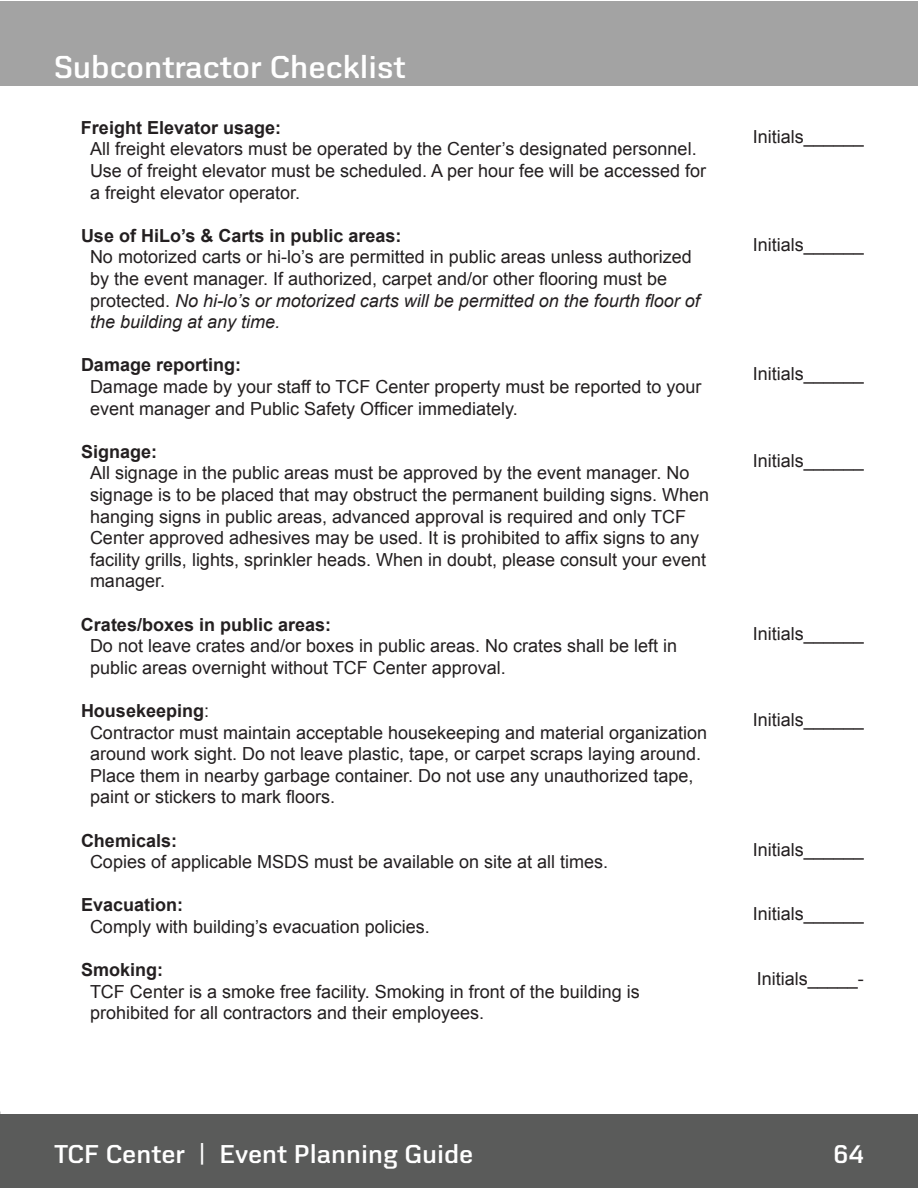
<style>
.page{position:relative;width:918px;height:1188px;background:#fff}
.page>*{position:absolute;margin:0;border:0;box-sizing:border-box;transform-origin:0 0}
.t1{font:600 33px "Agita";color:#fff}
.t2{font:600 27px "Agita";color:#fff}
.t3{font:18px/21.6px "Arial";color:#231f20}
.t4{font:700 18px "Arial";color:#231f20}
.s1{font-style:italic}
.s2{font-weight:700}
</style>
<div class="page">
<div style="left:0;top:1115px;width:918px;height:73px;background:#5a5b5a"></div>
<div style="left:0;top:2px;width:918px;height:84px;background:#a3a3a3"></div>
<h1 class="t1" style="left:54px;top:50px;width:353px">Subcontractor Checklist</h1>
<p class="t4" style="left:81px;top:115px;width:202px">Freight Elevator usage:</p>
<p class="t3" style="left:90px;top:138px;width:618px">All freight elevators must be operated by the Center’s designated personnel.<br>Use of freight elevator must be scheduled. A per hour fee will be accessed for a freight elevator operator.</p>
<p class="t4" style="left:81px;top:223px;width:322px">Use of HiLo’s &amp; Carts in public areas:</p>
<p class="t3" style="left:90px;top:246px;width:611px">No motorized carts or hi-lo’s are permitted in public areas unless authorized by the event manager. If authorized, carpet and/or other flooring must be protected. <span class="s1">No hi-lo’s or motorized carts will be permitted on the fourth floor of the building at any time.</span></p>
<p class="t4" style="left:81px;top:353px;width:162px">Damage reporting:</p>
<p class="t3" style="left:90px;top:376px;width:613px">Damage made by your staff to TCF Center property must be reported to your event manager and Public Safety Officer immediately.</p>
<p class="t4" style="left:81px;top:439px;width:78px">Signage:</p>
<p class="t3" style="left:90px;top:462px;width:621px">All signage in the public areas must be approved by the event manager. No signage is to be placed that may obstruct the permanent building signs. When hanging signs in public areas, advanced approval is required and only TCF Center approved adhesives may be used. It is prohibited to affix signs to any facility grills, lights, sprinkler heads. When in doubt, please consult your event manager.</p>
<p class="t4" style="left:81px;top:612px;width:252px">Crates/boxes in public areas:</p>
<p class="t3" style="left:90px;top:635px;width:589px">Do not leave crates and/or boxes in public areas. No crates shall be left in public areas overnight without TCF Center approval.</p>
<p class="t3" style="left:90px;top:700px;width:619px;text-indent:-9px"><span class="s2">Housekeeping</span>:<br>Contractor must maintain acceptable housekeeping and material organization around work sight. Do not leave plastic, tape, or carpet scraps laying around.<br>Place them in nearby garbage container. Do not use any unauthorized tape, paint or stickers to mark floors.</p>
<p class="t4" style="left:81px;top:828px;width:98px">Chemicals:</p>
<p class="t3" style="left:90px;top:851px;width:520px">Copies of applicable MSDS must be available on site at all times.</p>
<p class="t4" style="left:81px;top:893px;width:104px">Evacuation:</p>
<p class="t3" style="left:90px;top:916px;width:341px">Comply with building’s evacuation policies.</p>
<p class="t4" style="left:81px;top:958px;width:84px">Smoking:</p>
<p class="t3" style="left:90px;top:981px;width:551px">TCF Center is a smoke free facility. Smoking in front of the building is prohibited for all contractors and their employees.</p>
<p class="t3" style="left:753px;top:126px;width:113px">Initials______</p>
<p class="t3" style="left:753px;top:234px;width:113px">Initials______</p>
<p class="t3" style="left:753px;top:363px;width:113px">Initials______</p>
<p class="t3" style="left:753px;top:450px;width:113px">Initials______</p>
<p class="t3" style="left:753px;top:623px;width:113px">Initials______</p>
<p class="t3" style="left:753px;top:709px;width:113px">Initials______</p>
<p class="t3" style="left:753px;top:839px;width:113px">Initials______</p>
<p class="t3" style="left:753px;top:903px;width:113px">Initials______</p>
<p class="t3" style="left:757px;top:968px;width:109px">Initials_____-</p>
<h2 class="t2" style="left:54px;top:1140px;width:421px">TCF Center | Event Planning Guide</h2>
<h2 class="t2" style="left:833px;top:1140px;width:32px">64</h2>
</div>
